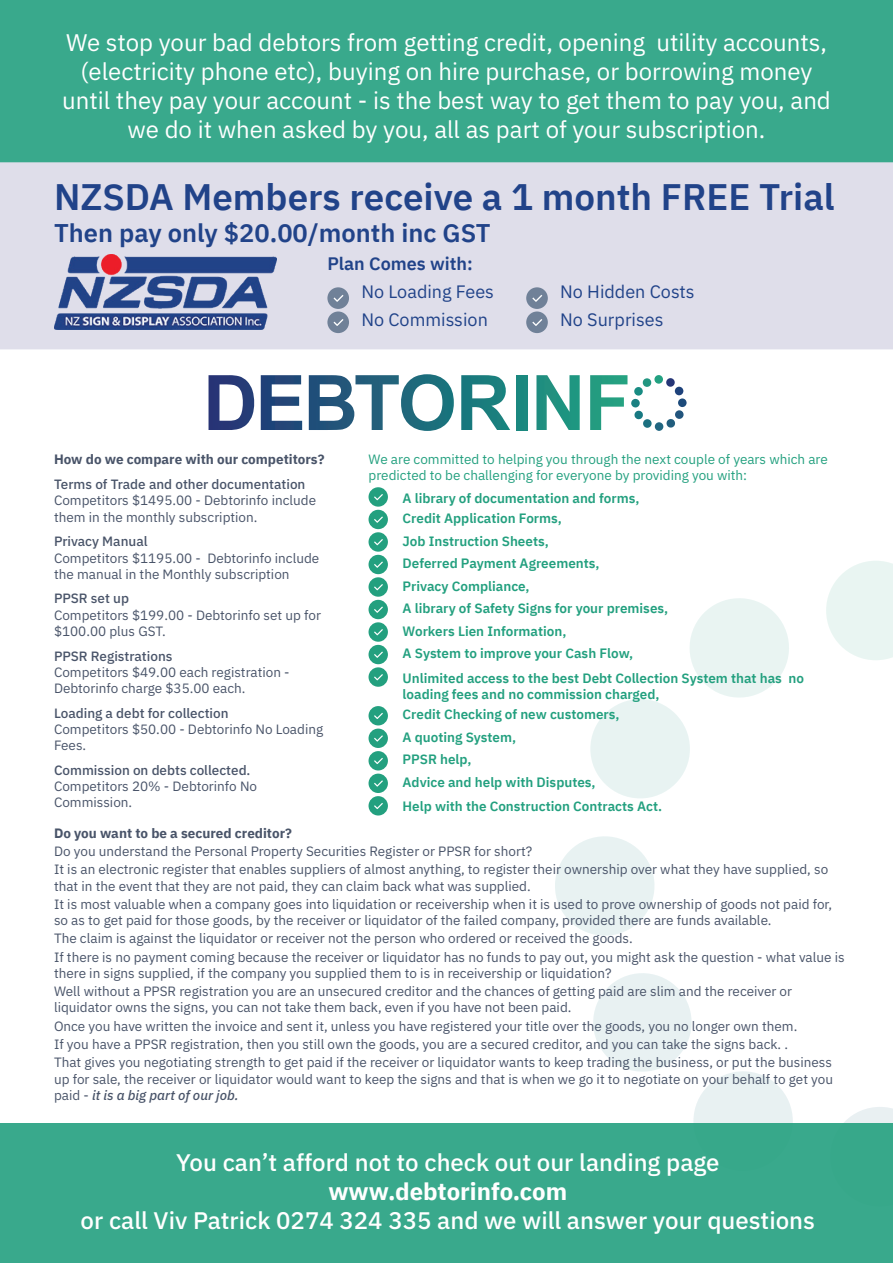
<style>
.page{position:relative;width:893px;height:1263px;background:#fff}
.page>*{position:absolute;margin:0;border:0;box-sizing:border-box;transform-origin:0 0}
.t1{font:600 36.75px "IBM Plex Sans";color:#214389}
.t2{font:600 25.5px "IBM Plex Sans";color:#214389}
.t3{font:24px/28.8px "IBM Plex Sans";color:#fff;text-align:center}
.t4{font:500 24px "IBM Plex Sans";color:#fff}
.t5{font:700 24px "IBM Plex Sans";color:#fff}
.t6{font:18px/28px "IBM Plex Sans";color:#214389}
.t7{font:600 18px "IBM Plex Sans";color:#214389}
.t8{font:13.5px/18.3px "IBM Plex Sans";color:#495469}
.t9{font:600 13.5px/22.5px "IBM Plex Sans";color:#23a07f}
.t10{font:500 13.5px "IBM Plex Sans";color:#495469}
.t11{font:13.5px/16.2px "IBM Plex Sans";color:#23a07f}
.t12{font:700 13.5px "IBM Plex Sans";color:#495469}
.s1{font-weight:500;font-style:italic}
</style>
<div class="page">
<svg style="left:826px;top:561px;width:67px;height:99px"></svg>
<svg style="left:844px;top:1107px;width:49px;height:16px"></svg>
<div style="left:693px;top:1071px;width:100px;height:100px;background:#e8f1f2;border-radius:50%"></div>
<svg style="left:593px;top:973px;width:99px;height:99px"></svg>
<svg style="left:555px;top:836px;width:100px;height:100px"></svg>
<div style="left:590px;top:699px;width:100px;height:99px;background:#e8f3f2;border-radius:50%"></div>
<svg style="left:690px;top:598px;width:99px;height:100px"></svg>
<div style="left:0;top:1123px;width:893px;height:140px;background:#39a98c"></div>
<div style="left:0;top:0;width:893px;height:183px;background:#39a98c"></div>
<svg style="left:209px;top:375px;width:45px;height:55px"></svg>
<svg style="left:261px;top:375px;width:41px;height:55px"></svg>
<svg style="left:309px;top:374px;width:145px;height:57px"></svg>
<svg style="left:461px;top:375px;width:49px;height:55px"></svg>
<div style="left:516px;top:375px;width:11px;height:55px;background:#1a887f"></div>
<svg style="left:536px;top:375px;width:44px;height:55px"></svg>
<div style="left:654px;top:375px;width:9px;height:9px;background:#23a181;border-radius:50%"></div>
<div style="left:666px;top:378px;width:9px;height:9px;background:#263677;border-radius:50%"></div>
<div style="left:675px;top:387px;width:8px;height:8px;background:#1e427b;border-radius:50%"></div>
<div style="left:678px;top:398px;width:9px;height:9px;background:#1d4b7b;border-radius:50%"></div>
<div style="left:675px;top:410px;width:9px;height:9px;background:#22557d;border-radius:50%"></div>
<svg style="left:666px;top:419px;width:9px;height:9px"></svg>
<div style="left:655px;top:422px;width:8px;height:9px;background:#216681;border-radius:50%"></div>
<svg style="left:590px;top:375px;width:62px;height:55px"></svg>
<div style="left:369px;top:487px;width:19px;height:20px;background:#23a07f;border-radius:50%"></div>
<svg style="left:374px;top:494px;width:9px;height:6px"></svg>
<div style="left:369px;top:510px;width:19px;height:19px;background:#23a07f;border-radius:50%"></div>
<svg style="left:374px;top:516px;width:9px;height:7px"></svg>
<div style="left:369px;top:532px;width:19px;height:20px;background:#23a07f;border-radius:50%"></div>
<svg style="left:374px;top:539px;width:9px;height:6px"></svg>
<div style="left:369px;top:555px;width:19px;height:19px;background:#23a07f;border-radius:50%"></div>
<svg style="left:374px;top:561px;width:9px;height:7px"></svg>
<div style="left:369px;top:577px;width:19px;height:20px;background:#23a07f;border-radius:50%"></div>
<svg style="left:374px;top:584px;width:9px;height:6px"></svg>
<div style="left:369px;top:600px;width:19px;height:19px;background:#23a07f;border-radius:50%"></div>
<svg style="left:374px;top:606px;width:9px;height:7px"></svg>
<div style="left:369px;top:622px;width:19px;height:20px;background:#23a07f;border-radius:50%"></div>
<svg style="left:374px;top:629px;width:9px;height:6px"></svg>
<div style="left:369px;top:645px;width:19px;height:19px;background:#23a07f;border-radius:50%"></div>
<svg style="left:374px;top:651px;width:9px;height:7px"></svg>
<div style="left:369px;top:667px;width:19px;height:20px;background:#23a07f;border-radius:50%"></div>
<svg style="left:374px;top:674px;width:9px;height:6px"></svg>
<div style="left:369px;top:706px;width:19px;height:19px;background:#23a07f;border-radius:50%"></div>
<svg style="left:374px;top:713px;width:9px;height:6px"></svg>
<div style="left:369px;top:729px;width:19px;height:19px;background:#23a07f;border-radius:50%"></div>
<svg style="left:374px;top:735px;width:9px;height:6px"></svg>
<div style="left:369px;top:751px;width:19px;height:19px;background:#23a07f;border-radius:50%"></div>
<svg style="left:374px;top:758px;width:9px;height:6px"></svg>
<div style="left:369px;top:774px;width:19px;height:19px;background:#23a07f;border-radius:50%"></div>
<svg style="left:374px;top:780px;width:9px;height:6px"></svg>
<div style="left:369px;top:796px;width:19px;height:19px;background:#23a07f;border-radius:50%"></div>
<svg style="left:374px;top:803px;width:9px;height:6px"></svg>
<div style="left:0;top:162px;width:893px;height:187px;background:#dfdeea"></div>
<div style="left:327px;top:287px;width:22px;height:22px;background:#708198;border-radius:50%"></div>
<svg style="left:333px;top:295px;width:10px;height:7px"></svg>
<div style="left:327px;top:311px;width:22px;height:22px;background:#708198;border-radius:50%"></div>
<svg style="left:333px;top:319px;width:10px;height:7px"></svg>
<div style="left:526px;top:287px;width:22px;height:22px;background:#708198;border-radius:50%"></div>
<svg style="left:532px;top:295px;width:10px;height:7px"></svg>
<div style="left:526px;top:311px;width:22px;height:22px;background:#708198;border-radius:50%"></div>
<svg style="left:532px;top:319px;width:10px;height:7px"></svg>
<img style="left:54px;top:254px;width:223px;height:75px">
<p class="t3" style="left:62px;top:26px;width:770px">We stop your bad debtors from getting credit, opening utility accounts, (electricity phone etc), buying on hire purchase, or borrowing money until they pay your account - is the best way to get them to pay you, and we do it when asked by you, all as part of your subscription.</p>
<h1 class="t1" style="left:54px;top:168px;width:782px">NZSDA Members receive a 1 month FREE Trial</h1>
<h2 class="t2" style="left:54px;top:212px;width:438px">Then pay only $20.00/month inc GST</h2>
<h3 class="t7" style="left:327px;top:249px;width:147px">Plan Comes with:</h3>
<h3 class="t6" style="left:361px;top:276px;width:134px">No Loading Fees<br>No Commission</h3>
<h3 class="t6" style="left:560px;top:276px;width:136px">No Hidden Costs<br>No Surprises</h3>
<p class="t11" style="left:369px;top:450px;width:461px">We are committed to helping you through the next couple of years which are predicted to be challenging for everyone by providing you with:</p>
<p class="t9" style="left:403px;top:487px;width:238px;line-height:20.2px">A library of documentation and forms,<br>Credit Application Forms,</p>
<p class="t9" style="left:403px;top:528px;width:267px">Job Instruction Sheets,<br>Deferred Payment Agreements,<br>Privacy Compliance,<br>A library of Safety Signs for your premises,<br>Workers Lien Information,<br>A System to improve your Cash Flow,</p>
<p class="t9" style="left:403px;top:669px;width:403px;line-height:16.2px">Unlimited access to the best Debt Collection System that has no loading fees and no commission charged,</p>
<p class="t9" style="left:403px;top:702px;width:219px">Credit Checking of new customers,<br>A quoting System,<br>PPSR help,<br>Advice and help with Disputes,</p>
<p class="t9" style="left:403px;top:794px;width:261px">Help with the Construction Contracts Act.</p>
<p class="t12" style="left:54px;top:449px;width:272px">How do we compare with our competitors?</p>
<p class="t10" style="left:54px;top:474px;width:253px">Terms of Trade and other documentation</p>
<p class="t8" style="left:54px;top:491px;width:264px;line-height:16.2px">Competitors $1495.00 - Debtorinfo include them in the monthly subscription.</p>
<p class="t10" style="left:54px;top:531px;width:95px">Privacy Manual</p>
<p class="t8" style="left:54px;top:548px;width:267px;line-height:16.2px">Competitors $1195.00 - Debtorinfo include the manual in the Monthly subscription</p>
<p class="t10" style="left:54px;top:588px;width:77px">PPSR set up</p>
<p class="t8" style="left:54px;top:606px;width:268px;line-height:16.2px">Competitors $199.00 - Debtorinfo set up for $100.00 plus GST.</p>
<p class="t10" style="left:54px;top:645px;width:120px">PPSR Registrations</p>
<p class="t8" style="left:54px;top:663px;width:237px;line-height:16.2px">Competitors $49.00 each registration -<br>Debtorinfo charge $35.00 each.</p>
<p class="t10" style="left:54px;top:702px;width:176px">Loading a debt for collection</p>
<p class="t8" style="left:54px;top:720px;width:271px;line-height:16.2px">Competitors $50.00 - Debtorinfo No Loading<br>Fees.</p>
<p class="t10" style="left:54px;top:759px;width:198px">Commission on debts collected.</p>
<p class="t8" style="left:54px;top:777px;width:205px;line-height:16.2px">Competitors 20% - Debtorinfo No<br>Commission.</p>
<p class="t12" style="left:54px;top:822px;width:239px">Do you want to be a secured creditor?</p>
<p class="t8" style="left:54px;top:841px;width:776px">Do you understand the Personal Property Securities Register or PPSR for short?<br>It is an electronic register that enables suppliers of almost anything, to register their ownership over what they have supplied, so</p>
<p class="t8" style="left:54px;top:875px;width:780px">that in the event that they are not paid, they can claim back what was supplied.<br>It is most valuable when a company goes into liquidation or receivership when it is used to prove ownership of goods not paid for,</p>
<p class="t8" style="left:54px;top:910px;width:792px">so as to get paid for those goods, by the receiver or liquidator of the failed company, provided there are funds available.<br>The claim is against the liquidator or receiver not the person who ordered or received the goods.<br>If there is no payment coming because the receiver or liquidator has no funds to pay out, you might ask the question - what value is</p>
<p class="t8" style="left:54px;top:963px;width:740px">there in signs supplied, if the company you supplied them to is in receivership or liquidation?<br>Well without a PPSR registration you are an unsecured creditor and the chances of getting paid are slim and the receiver or</p>
<p class="t8" style="left:54px;top:997px;width:779px">liquidator owns the signs, you can not take them back, even if you have not been paid.<br>Once you have written the invoice and sent it, unless you have registered your title over the goods, you no longer own them.<br>If you have a PPSR registration, then you still own the goods, you are a secured creditor, and you can take the signs back. .<br>That gives you negotiating strength to get paid if the receiver or liquidator wants to keep trading the business, or put the business</p>
<p class="t8" style="left:54px;top:1069px;width:781px;line-height:16.2px">up for sale, the receiver or liquidator would want to keep the signs and that is when we go it to negotiate on your behalf to get you paid - <span class="s1">it is a big part of our job.</span></p>
<h3 class="t4" style="left:176px;top:1144px;width:545px">You can’t afford not to check out our landing page</h3>
<h3 class="t5" style="left:328px;top:1172px;width:240px">www.debtorinfo.com</h3>
<h3 class="t4" style="left:81px;top:1201px;width:736px">or call Viv Patrick 0274 324 335 and we will answer your questions</h3>
</div>
